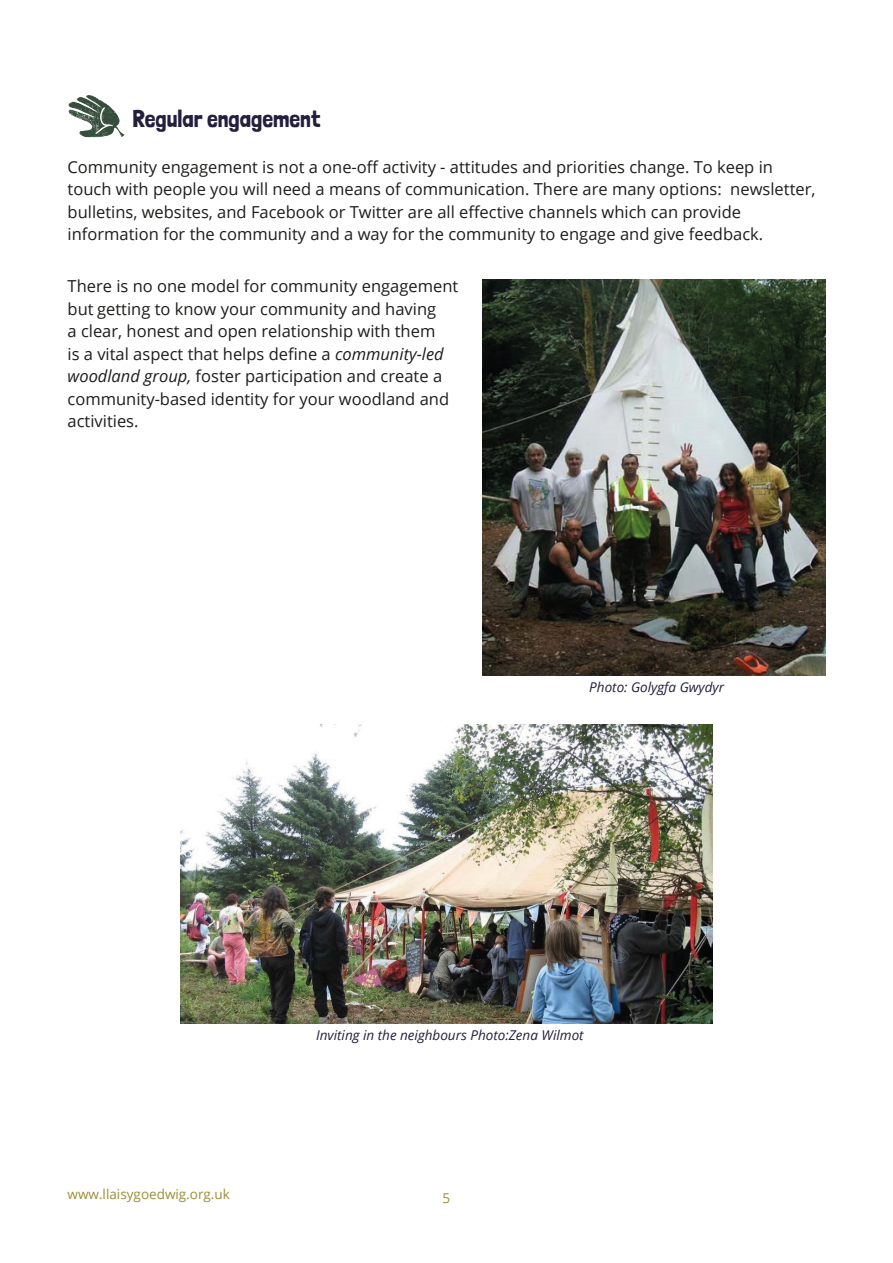
<style>
.page{position:relative;width:893px;height:1263px;background:#fff}
.page>*{position:absolute;margin:0;border:0;box-sizing:border-box;transform-origin:0 0}
.LlYG_Subheading{font:24px "Londrina Solid";color:#241f3d}
.LlYG_Paragraph{font:16.5px/22.5px "Open Sans";color:#1d1d1b}
.LlYG_Paragraph-2{font:italic 13.5px "Open Sans";color:#241f3d}
.t1{font:13.5px "Open Sans";color:#9d8d37}
.s1{font-style:italic}
</style>
<div class="page">
<img style="left:68px;top:95px;width:57px;height:43px">
<img style="left:181px;top:724px;width:531px;height:299px">
<img style="left:482px;top:279px;width:343px;height:396px">
<p class="LlYG_Subheading" style="left:133px;top:105px;width:189px">Regular engagement</p>
<p class="LlYG_Paragraph" style="left:68px;top:155px;width:749px">Community engagement is not a one-off activity - attitudes and priorities change. To keep in touch with people you will need a means of communication. There are many options: newsletter, bulletins, websites, and Facebook or Twitter are all effective channels which can provide information for the community and a way for the community to engage and give feedback.</p>
<p class="LlYG_Paragraph" style="left:68px;top:274px;width:392px">There is no one model for community engagement but getting to know your community and having<br>a clear, honest and open relationship with them<br>is a vital aspect that helps define a <span class="s1">community-led woodland group,</span> foster participation and create a community-based identity for your woodland and activities.</p>
<p class="LlYG_Paragraph-2" style="left:589px;top:678px;width:136px">Photo: Golygfa Gwydyr</p>
<p class="LlYG_Paragraph-2" style="left:316px;top:1026px;width:269px">Inviting in the neighbours Photo:Zena Wilmot</p>
<p class="t1" style="left:68px;top:1185px;width:164px">www.llaisygoedwig.org.uk</p>
<p class="t1" style="left:443px;top:1188px;width:9px">5</p>
</div>
